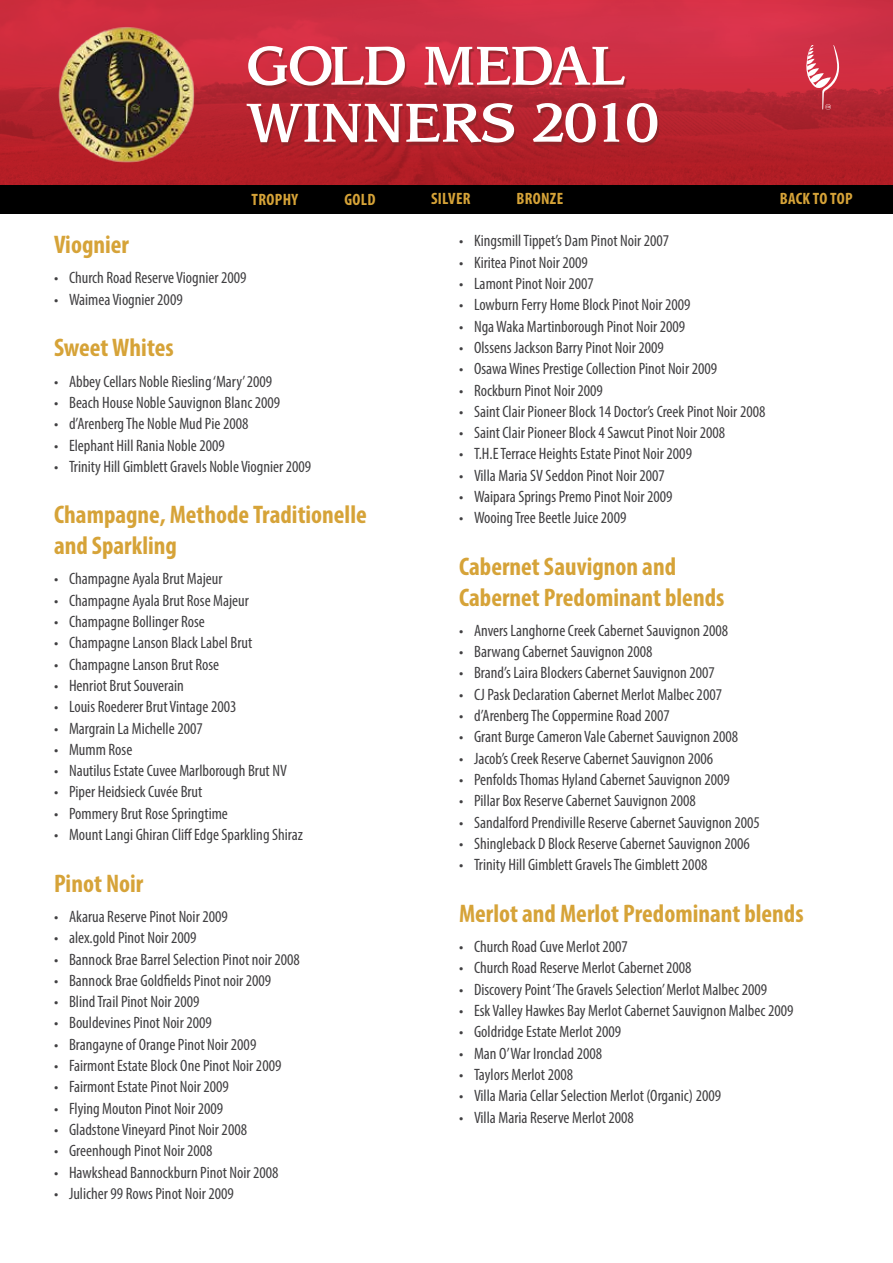
<style>
.page{position:relative;width:893px;height:1263px;background:#fff}
.page>*{position:absolute;margin:0;border:0;box-sizing:border-box;transform-origin:0 0}
.t1{font:57px/57px "Sling";color:#fff}
.t2{font:700 condensed 25.5px/30.6px "Myriad Pro";color:#d6a338}
.t3{font:condensed 16.5px "Myriad Pro";color:#414042}
.t4{font:700 condensed 16.5px "Myriad Pro";letter-spacing:.02em;color:#d6a338}
</style>
<div class="page">
<img style="left:0;top:0;width:893px;height:185px">
<div style="left:248px;top:49px;width:411px;height:97px;background:#872629;opacity:.75"></div>
<svg style="left:806px;top:45px;width:34px;height:65px;background:#d05563"></svg>
<img style="left:54px;top:22px;width:144px;height:144px">
<div style="left:0;top:185px;width:893px;height:29px;background:#000"></div>
<h1 class="t1" style="left:246px;top:42px;width:415px">GOLD MEDAL<br>WINNERS 2010</h1>
<p class="t4" style="left:252px;top:189px;width:48px">TROPHY</p>
<p class="t4" style="left:345px;top:189px;width:33px">GOLD</p>
<p class="t4" style="left:431px;top:188px;width:41px">SILVER</p>
<p class="t4" style="left:516px;top:188px;width:48px">BRONZE</p>
<p class="t4" style="left:780px;top:188px;width:74px">BACK TO TOP</p>
<h2 class="t2" style="left:54px;top:229px;width:76px">Viognier</h2>
<p class="t3" style="left:54px;top:268px;width:194px">• Church Road Reserve Viognier 2009</p>
<p class="t3" style="left:54px;top:289px;width:130px">• Waimea Viognier 2009</p>
<h2 class="t2" style="left:54px;top:332px;width:121px">Sweet Whites</h2>
<p class="t3" style="left:54px;top:371px;width:220px">• Abbey Cellars Noble Riesling ‘Mary’ 2009</p>
<p class="t3" style="left:54px;top:392px;width:228px">• Beach House Noble Sauvignon Blanc 2009</p>
<p class="t3" style="left:54px;top:414px;width:196px">• d’Arenberg The Noble Mud Pie 2008</p>
<p class="t3" style="left:54px;top:435px;width:172px">• Elephant Hill Rania Noble 2009</p>
<p class="t3" style="left:54px;top:456px;width:259px">• Trinity Hill Gimblett Gravels Noble Viognier 2009</p>
<h2 class="t2" style="left:54px;top:499px;width:314px">Champagne, Methode Traditionelle and Sparkling</h2>
<p class="t3" style="left:54px;top:569px;width:170px">• Champagne Ayala Brut Majeur</p>
<p class="t3" style="left:54px;top:590px;width:196px">• Champagne Ayala Brut Rose Majeur</p>
<p class="t3" style="left:54px;top:612px;width:152px">• Champagne Bollinger Rose</p>
<p class="t3" style="left:54px;top:633px;width:200px">• Champagne Lanson Black Label Brut</p>
<p class="t3" style="left:54px;top:654px;width:167px">• Champagne Lanson Brut Rose</p>
<p class="t3" style="left:54px;top:675px;width:131px">• Henriot Brut Souverain</p>
<p class="t3" style="left:54px;top:697px;width:184px">• Louis Roederer Brut Vintage 2003</p>
<p class="t3" style="left:54px;top:718px;width:150px">• Margrain La Michelle 2007</p>
<p class="t3" style="left:54px;top:739px;width:80px">• Mumm Rose</p>
<p class="t3" style="left:54px;top:761px;width:234px">• Nautilus Estate Cuvee Marlborough Brut NV</p>
<p class="t3" style="left:54px;top:782px;width:150px">• Piper Heidsieck Cuvée Brut</p>
<p class="t3" style="left:54px;top:803px;width:175px">• Pommery Brut Rose Springtime</p>
<p class="t3" style="left:54px;top:825px;width:250px">• Mount Langi Ghiran Cliff Edge Sparkling Shiraz</p>
<h2 class="t2" style="left:54px;top:867px;width:91px">Pinot Noir</h2>
<p class="t3" style="left:54px;top:906px;width:175px">• Akarua Reserve Pinot Noir 2009</p>
<p class="t3" style="left:54px;top:928px;width:144px">• alex.gold Pinot Noir 2009</p>
<p class="t3" style="left:54px;top:949px;width:247px">• Bannock Brae Barrel Selection Pinot noir 2008</p>
<p class="t3" style="left:54px;top:970px;width:219px">• Bannock Brae Goldfields Pinot noir 2009</p>
<p class="t3" style="left:54px;top:992px;width:147px">• Blind Trail Pinot Noir 2009</p>
<p class="t3" style="left:54px;top:1013px;width:159px">• Bouldevines Pinot Noir 2009</p>
<p class="t3" style="left:54px;top:1034px;width:204px">• Brangayne of Orange Pinot Noir 2009</p>
<p class="t3" style="left:54px;top:1056px;width:229px">• Fairmont Estate Block One Pinot Noir 2009</p>
<p class="t3" style="left:54px;top:1077px;width:176px">• Fairmont Estate Pinot Noir 2009</p>
<p class="t3" style="left:54px;top:1098px;width:171px">• Flying Mouton Pinot Noir 2009</p>
<p class="t3" style="left:54px;top:1119px;width:195px">• Gladstone Vineyard Pinot Noir 2008</p>
<p class="t3" style="left:54px;top:1141px;width:160px">• Greenhough Pinot Noir 2008</p>
<p class="t3" style="left:54px;top:1162px;width:226px">• Hawkshead Bannockburn Pinot Noir 2008</p>
<p class="t3" style="left:54px;top:1183px;width:181px">• Julicher 99 Rows Pinot Noir 2009</p>
<p class="t3" style="left:459px;top:231px;width:212px">• Kingsmill Tippet’s Dam Pinot Noir 2007</p>
<p class="t3" style="left:459px;top:252px;width:130px">• Kiritea Pinot Noir 2009</p>
<p class="t3" style="left:459px;top:274px;width:136px">• Lamont Pinot Noir 2007</p>
<p class="t3" style="left:459px;top:295px;width:233px">• Lowburn Ferry Home Block Pinot Noir 2009</p>
<p class="t3" style="left:459px;top:316px;width:228px">• Nga Waka Martinborough Pinot Noir 2009</p>
<p class="t3" style="left:459px;top:337px;width:206px">• Olssens Jackson Barry Pinot Noir 2009</p>
<p class="t3" style="left:459px;top:359px;width:260px">• Osawa Wines Prestige Collection Pinot Noir 2009</p>
<p class="t3" style="left:459px;top:380px;width:145px">• Rockburn Pinot Noir 2009</p>
<p class="t3" style="left:459px;top:401px;width:308px">• Saint Clair Pioneer Block 14 Doctor’s Creek Pinot Noir 2008</p>
<p class="t3" style="left:459px;top:423px;width:268px">• Saint Clair Pioneer Block 4 Sawcut Pinot Noir 2008</p>
<p class="t3" style="left:459px;top:444px;width:234px">• T.H.E Terrace Heights Estate Pinot Noir 2009</p>
<p class="t3" style="left:459px;top:465px;width:207px">• Villa Maria SV Seddon Pinot Noir 2007</p>
<p class="t3" style="left:459px;top:487px;width:215px">• Waipara Springs Premo Pinot Noir 2009</p>
<p class="t3" style="left:459px;top:508px;width:169px">• Wooing Tree Beetle Juice 2009</p>
<h2 class="t2" style="left:459px;top:551px;width:267px">Cabernet Sauvignon and<br>Cabernet Predominant blends</h2>
<p class="t3" style="left:459px;top:620px;width:271px">• Anvers Langhorne Creek Cabernet Sauvignon 2008</p>
<p class="t3" style="left:459px;top:642px;width:195px">• Barwang Cabernet Sauvignon 2008</p>
<p class="t3" style="left:459px;top:663px;width:257px">• Brand’s Laira Blockers Cabernet Sauvignon 2007</p>
<p class="t3" style="left:459px;top:684px;width:264px">• CJ Pask Declaration Cabernet Merlot Malbec 2007</p>
<p class="t3" style="left:459px;top:706px;width:212px">• d’Arenberg The Coppermine Road 2007</p>
<p class="t3" style="left:459px;top:727px;width:281px">• Grant Burge Cameron Vale Cabernet Sauvignon 2008</p>
<p class="t3" style="left:459px;top:748px;width:256px">• Jacob’s Creek Reserve Cabernet Sauvignon 2006</p>
<p class="t3" style="left:459px;top:769px;width:272px">• Penfolds Thomas Hyland Cabernet Sauvignon 2009</p>
<p class="t3" style="left:459px;top:791px;width:238px">• Pillar Box Reserve Cabernet Sauvignon 2008</p>
<p class="t3" style="left:459px;top:812px;width:302px">• Sandalford Prendiville Reserve Cabernet Sauvignon 2005</p>
<p class="t3" style="left:459px;top:833px;width:292px">• Shingleback D Block Reserve Cabernet Sauvignon 2006</p>
<p class="t3" style="left:459px;top:855px;width:250px">• Trinity Hill Gimblett Gravels The Gimblett 2008</p>
<h2 class="t2" style="left:459px;top:897px;width:346px">Merlot and Merlot Predominant blends</h2>
<p class="t3" style="left:459px;top:937px;width:170px">• Church Road Cuve Merlot 2007</p>
<p class="t3" style="left:459px;top:958px;width:234px">• Church Road Reserve Merlot Cabernet 2008</p>
<p class="t3" style="left:459px;top:979px;width:310px">• Discovery Point ‘The Gravels Selection’ Merlot Malbec 2009</p>
<p class="t3" style="left:459px;top:1000px;width:336px">• Esk Valley Hawkes Bay Merlot Cabernet Sauvignon Malbec 2009</p>
<p class="t3" style="left:459px;top:1022px;width:164px">• Goldridge Estate Merlot 2009</p>
<p class="t3" style="left:459px;top:1043px;width:145px">• Man O’War Ironclad 2008</p>
<p class="t3" style="left:459px;top:1064px;width:116px">• Taylors Merlot 2008</p>
<p class="t3" style="left:459px;top:1086px;width:264px">• Villa Maria Cellar Selection Merlot (Organic) 2009</p>
<p class="t3" style="left:459px;top:1107px;width:176px">• Villa Maria Reserve Merlot 2008</p>
</div>
